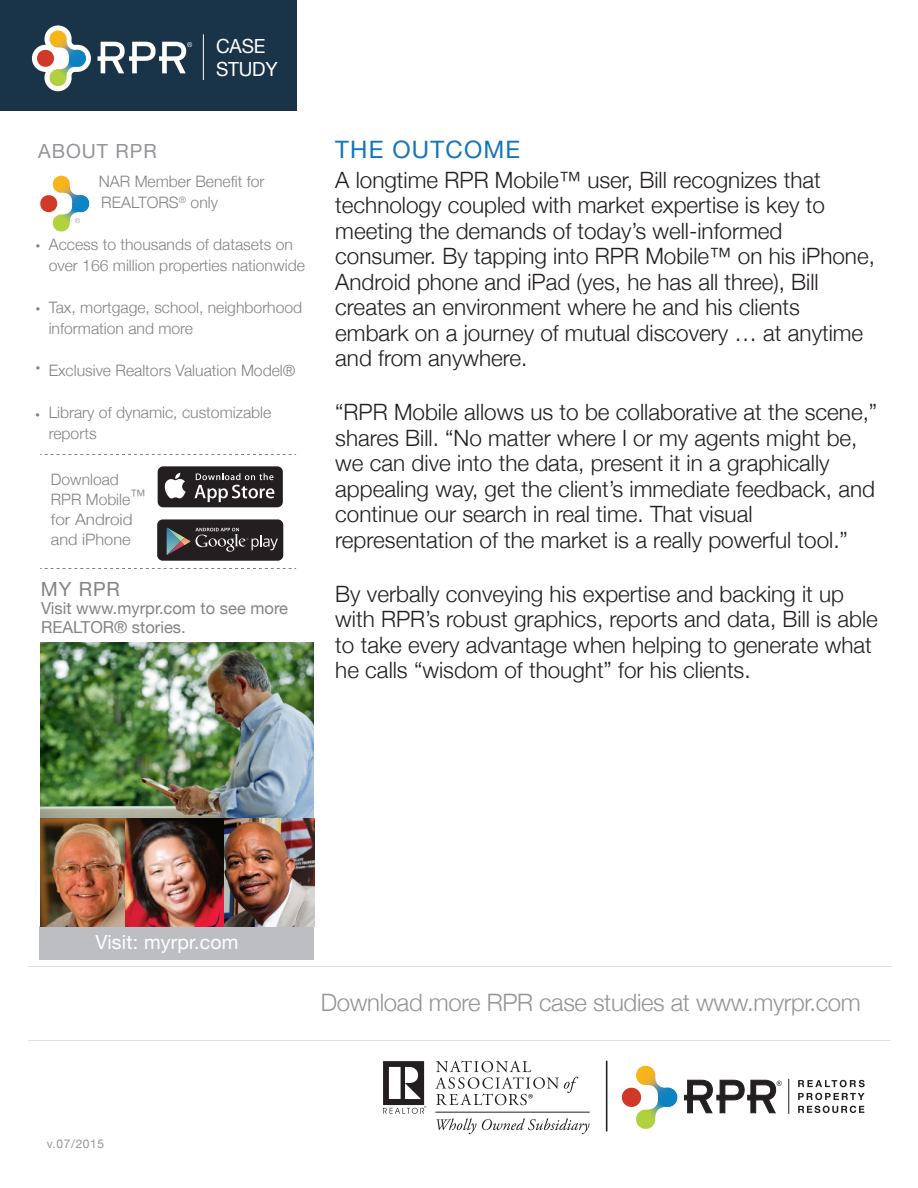
<style>
.page{position:relative;width:918px;height:1188px;background:#fff}
.page>*{position:absolute;margin:0;border:0;box-sizing:border-box;transform-origin:0 0}
.t1{font:300 24px "Helvetica Neue";letter-spacing:-.015em;color:#939598}
.t2{font:24px "Helvetica Neue";letter-spacing:.05em;color:#1375bc}
.t3{font:300 22.5px/25.5px "Helvetica Neue";color:#231f20}
.t4{font:19.5px "Helvetica Neue";letter-spacing:.01em;color:#fff}
.t5{font:19.5px/23.4px "Helvetica Neue";letter-spacing:-.015em;color:#fff}
.t6{font:19.5px "Helvetica Neue";letter-spacing:.05em;color:#939598}
.t7{font:19.5px "Helvetica Neue";color:#818386}
.t8{font:16.5px/19.5px "Helvetica Neue";color:#818386}
.t9{font:300 15.75px/21px "Helvetica Neue";color:#818386}
.t10{font:15.75px "Myriad Pro";color:#818386}
.t11{font:12px "Helvetica Neue";letter-spacing:.05em;color:#939598}
</style>
<div class="page">
<img style="left:40px;top:643px;width:273px;height:175px">
<div style="left:39px;top:926px;width:275px;height:34px;background:#bdbec1"></div>
<svg style="left:40px;top:454px;width:256px;height:1px"></svg>
<svg style="left:40px;top:568px;width:256px;height:1px"></svg>
<svg style="left:40px;top:176px;width:50px;height:56px"></svg>
<img style="left:40px;top:818px;width:86px;height:108px">
<img style="left:223px;top:818px;width:91px;height:108px">
<img style="left:126px;top:818px;width:97px;height:108px">
<hr style="left:788px;top:1079px;width:1px;height:35px;background:#231f20">
<svg style="left:684px;top:1079px;width:98px;height:35px"></svg>
<svg style="left:798px;top:1080px;width:67px;height:7px"></svg>
<svg style="left:798px;top:1093px;width:66px;height:7px"></svg>
<svg style="left:798px;top:1106px;width:66px;height:7px"></svg>
<img style="left:636px;top:1108px;width:25px;height:21px">
<img style="left:636px;top:1066px;width:42px;height:42px">
<svg style="left:621px;top:1087px;width:21px;height:21px"></svg>
<hr style="left:606px;top:1061px;width:1px;height:70px;background:#231f20">
<hr style="left:435px;top:1112px;width:155px;height:1px;background:#231f20">
<svg style="left:436px;top:1118px;width:154px;height:16px"></svg>
<svg style="left:383px;top:1061px;width:43px;height:53px"></svg>
<svg style="left:435px;top:1061px;width:143px;height:44px"></svg>
<div style="left:0;top:0;width:297px;height:110px;background:#193348"></div>
<svg style="left:98px;top:42px;width:94px;height:31px"></svg>
<svg style="left:32px;top:25px;width:59px;height:66px"></svg>
<hr style="left:203px;top:34px;width:1px;height:46px;background:#fff">
<div style="left:155px;top:463px;width:131px;height:47px;border:6px solid #fff;border-radius:6px"></div>
<div style="left:154px;top:516px;width:132px;height:48px;border:6px solid #fff;border-radius:6px"></div>
<div style="left:157px;top:519px;width:126px;height:42px;background:#231f20;border-radius:6px"></div>
<svg style="left:167px;top:528px;width:111px;height:27px"></svg>
<div style="left:158px;top:466px;width:125px;height:41px;background:#231f20;border-radius:6px"></div>
<svg style="left:164px;top:473px;width:22px;height:25px"></svg>
<svg style="left:194px;top:473px;width:80px;height:29px"></svg>
<p class="t6" style="left:38px;top:137px;width:120px">ABOUT RPR</p>
<p class="t5" style="left:216px;top:35px;width:63px">CASE<br>STUDY</p>
<p class="t10" style="left:36px;top:235px;width:6px">•</p>
<p class="t10" style="left:36px;top:298px;width:6px">•</p>
<p class="t10" style="left:36px;top:357px;width:6px">•</p>
<p class="t10" style="left:36px;top:404px;width:6px">•</p>
<p class="t9" style="left:99px;top:170px;width:167px">NAR Member Benefit for<br>REALTORS<sup>®</sup> only</p>
<p class="t9" style="left:49px;top:233px;width:258px">Access to thousands of datasets on over 166 million properties nationwide</p>
<p class="t9" style="left:49px;top:296px;width:255px">Tax, mortgage, school, neighborhood information and more</p>
<p class="t9" style="left:49px;top:359px;width:248px">Exclusive Realtors Valuation Model®</p>
<p class="t9" style="left:49px;top:401px;width:224px">Library of dynamic, customizable reports</p>
<p class="t9" style="left:51px;top:468px;width:96px;line-height:20px">Download<br>RPR Mobile™ for Android and iPhone</p>
<p class="t7" style="left:41px;top:575px;width:81px">MY RPR</p>
<p class="t8" style="left:41px;top:599px;width:248px">Visit www.myrpr.com to see more<br>REALTOR® stories.</p>
<p class="t2" style="left:335px;top:132px;width:186px">THE OUTCOME</p>
<p class="t3" style="left:335px;top:165px;width:541px">A longtime RPR Mobile™ user, Bill recognizes that technology coupled with market expertise is key to meeting the demands of today’s well-informed consumer. By tapping into RPR Mobile™ on his iPhone, Android phone and iPad (yes, he has all three), Bill creates an environment where he and his clients embark on a journey of mutual discovery … at anytime and from anywhere.</p>
<p class="t3" style="left:335px;top:398px;width:543px">“RPR Mobile allows us to be collaborative at the scene,” shares Bill. “No matter where I or my agents might be, we can dive into the data, present it in a graphically appealing way, get the client’s immediate feedback, and continue our search in real time. That visual representation of the market is a really powerful tool.”</p>
<p class="t3" style="left:335px;top:579px;width:544px">By verbally conveying his expertise and backing it up with RPR’s robust graphics, reports and data, Bill is able to take every advantage when helping to generate what he calls “wisdom of thought” for his clients.</p>
<p class="t4" style="left:96px;top:928px;width:145px">Visit: myrpr.com</p>
<p class="t11" style="left:47px;top:1135px;width:59px">v.07/2015</p>
<p class="t1" style="left:321px;top:983px;width:542px">Download more RPR case studies at www.myrpr.com</p>
</div>
